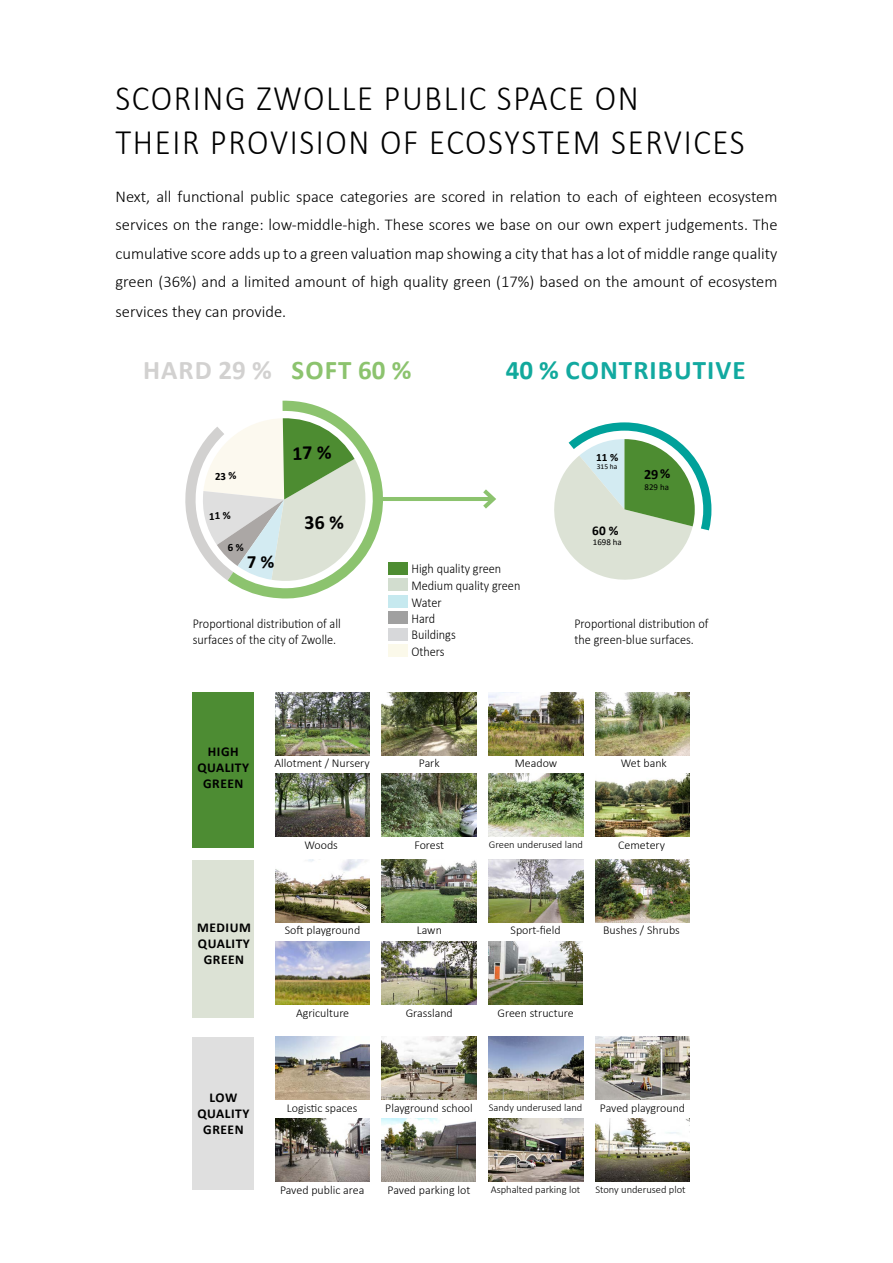
<style>
.page{position:relative;width:893px;height:1263px;background:#fff}
.page>*{position:absolute;margin:0;border:0;box-sizing:border-box;transform-origin:0 0}
.t1{font:300 36px/43.2px "Calibri";letter-spacing:.05em;color:#000;scale:.91 1}
.t2{font:700 27px "Calibri";letter-spacing:.04em;color:#12a9a0}
.t3{font:700 27px "Calibri";letter-spacing:.04em;color:#d2d1d0}
.t4{font:300 16.5px/28.5px "Calibri";color:#000;text-align:justify}
.t5{font:700 14.25px "Calibri";color:#000}
.t6{font:300 13.5px/16.5px "Calibri";color:#000;scale:.91 1}
.t7{font:700 13.5px/16.2px "Calibri";letter-spacing:.04em;color:#000;text-align:center}
.t8{font:700 13.35px "Calibri";color:#000}
.t9{font:300 12px "Calibri";color:#000}
.t10{font:700 11.25px "Calibri";color:#000}
.t11{font:300 10.5px "Calibri";color:#000}
.t12{font:8.85px "Calibri";color:#000}
.t13{font:7.5px "Calibri";color:#000}
.s1{color:#8cc36e}
.s2{color:#11a99c}
.s3{font-size:13.95px}
</style>
<div class="page">
<div style="left:192px;top:859px;width:61px;height:158px;background:#dce2d5"></div>
<div style="left:192px;top:1037px;width:61px;height:152px;background:#dfdfdf"></div>
<div style="left:192px;top:692px;width:61px;height:155px;background:#4d8c33"></div>
<img style="left:382px;top:692px;width:94px;height:63px">
<img style="left:489px;top:692px;width:94px;height:63px">
<img style="left:382px;top:774px;width:94px;height:63px">
<img style="left:595px;top:692px;width:95px;height:63px">
<img style="left:489px;top:774px;width:94px;height:63px">
<img style="left:275px;top:774px;width:95px;height:63px">
<img style="left:595px;top:774px;width:95px;height:63px">
<img style="left:275px;top:692px;width:95px;height:63px">
<img style="left:382px;top:859px;width:94px;height:63px">
<img style="left:489px;top:859px;width:94px;height:63px">
<img style="left:275px;top:859px;width:95px;height:63px">
<img style="left:595px;top:859px;width:95px;height:63px">
<img style="left:275px;top:942px;width:94px;height:63px">
<img style="left:488px;top:942px;width:95px;height:62px">
<img style="left:382px;top:942px;width:94px;height:62px">
<img style="left:275px;top:1037px;width:95px;height:63px">
<img style="left:275px;top:1119px;width:95px;height:63px">
<img style="left:595px;top:1037px;width:95px;height:63px">
<img style="left:382px;top:1037px;width:94px;height:63px">
<img style="left:489px;top:1037px;width:94px;height:63px">
<img style="left:595px;top:1119px;width:95px;height:63px">
<img style="left:489px;top:1119px;width:94px;height:63px">
<img style="left:382px;top:1119px;width:94px;height:63px">
<div style="left:388px;top:562px;width:19px;height:12px;background:#4d8c31"></div>
<div style="left:388px;top:628px;width:19px;height:12px;background:#d7d8da"></div>
<div style="left:388px;top:595px;width:19px;height:12px;background:#c6e9ef"></div>
<div style="left:388px;top:579px;width:19px;height:12px;background:#d2ddcf"></div>
<div style="left:388px;top:645px;width:19px;height:12px;background:#fbf9ea"></div>
<div style="left:388px;top:612px;width:19px;height:12px;background:#a0a0a0"></div>
<hr style="left:379px;top:497px;width:114px;height:4px;background:#8cc36e">
<svg style="left:483px;top:489px;width:13px;height:20px"></svg>
<svg style="left:554px;top:422px;width:158px;height:158px"></svg>
<svg style="left:185px;top:400px;width:220px;height:199px"></svg>
<h1 class="t1" style="left:115px;top:76px;width:693px">SCORING ZWOLLE PUBLIC SPACE ON<br>THEIR PROVISION OF ECOSYSTEM SERVICES</h1>
<p class="t4" style="left:115px;top:182px;width:664px">Next, all functional public space categories are scored in relation to each of eighteen ecosystem services on the range: low-middle-high. These scores we base on our own expert judgements. The cumulative score adds up to a green valuation map showing a city that has a lot of middle range quality green (36%) and a limited amount of high quality green (17%) based on the amount of ecosystem</p>
<p class="t4" style="left:115px;top:297px;width:172px">services they can provide.</p>
<h2 class="t3" style="left:143px;top:351px;width:270px">HARD 29 % <span class="s1">SOFT 60 %</span></h2>
<h2 class="t2" style="left:506px;top:351px;width:241px"><span class="s2">40 %</span> CONTRIBUTIVE</h2>
<p class="t10" style="left:596px;top:449px;width:24px">11 %</p>
<p class="t13" style="left:597px;top:462px;width:22px">315 ha</p>
<p class="t8" style="left:592px;top:521px;width:28px">60 %</p>
<p class="t12" style="left:593px;top:536px;width:30px">1698 ha</p>
<p class="t5" style="left:644px;top:464px;width:28px">29 <span class="s3">%</span></p>
<p class="t12" style="left:644px;top:481px;width:26px">829 ha</p>
<p class="t6" style="left:411px;top:560px;width:100px">High quality green</p>
<p class="t6" style="left:411px;top:577px;width:121px">Medium quality green<br>Water<br>Hard<br>Buildings<br>Others</p>
<p class="t6" style="left:193px;top:615px;width:164px">Proportional distribution of all surfaces of the city of Zwolle.</p>
<p class="t6" style="left:574px;top:615px;width:149px">Proportional distribution of the green-blue surfaces.</p>
<p class="t7" style="left:198px;top:743px;width:53px">HIGH<br>QUALITY<br>GREEN</p>
<p class="t9" style="left:274px;top:755px;width:97px">Allotment / Nursery</p>
<p class="t9" style="left:419px;top:755px;width:22px">Park</p>
<p class="t9" style="left:304px;top:837px;width:35px">Woods</p>
<p class="t9" style="left:414px;top:837px;width:31px">Forest</p>
<p class="t7" style="left:197px;top:919px;width:55px">MEDIUM<br>QUALITY<br>GREEN</p>
<p class="t9" style="left:285px;top:923px;width:77px">Soft playground</p>
<p class="t9" style="left:417px;top:923px;width:27px">Lawn</p>
<p class="t9" style="left:296px;top:1005px;width:55px">Agriculture</p>
<p class="t9" style="left:406px;top:1005px;width:49px">Grassland</p>
<p class="t9" style="left:515px;top:755px;width:44px">Meadow</p>
<p class="t11" style="left:489px;top:838px;width:96px">Green underused land</p>
<p class="t9" style="left:621px;top:755px;width:48px">Wet bank</p>
<p class="t9" style="left:618px;top:837px;width:48px">Cemetery</p>
<p class="t9" style="left:511px;top:923px;width:52px">Sport-field</p>
<p class="t9" style="left:497px;top:1005px;width:78px">Green structure</p>
<p class="t9" style="left:603px;top:923px;width:78px">Bushes / Shrubs</p>
<p class="t7" style="left:198px;top:1089px;width:53px">LOW<br>QUALITY<br>GREEN</p>
<p class="t9" style="left:287px;top:1100px;width:72px">Logistic spaces</p>
<p class="t9" style="left:385px;top:1101px;width:89px">Playground school</p>
<p class="t11" style="left:489px;top:1101px;width:95px">Sandy underused land</p>
<p class="t9" style="left:600px;top:1101px;width:87px">Paved playground</p>
<p class="t9" style="left:280px;top:1182px;width:86px">Paved public area</p>
<p class="t9" style="left:388px;top:1182px;width:84px">Paved parking lot</p>
<p class="t11" style="left:491px;top:1182px;width:91px">Asphalted parking lot</p>
<p class="t11" style="left:595px;top:1182px;width:92px">Stony underused plot</p>
</div>
